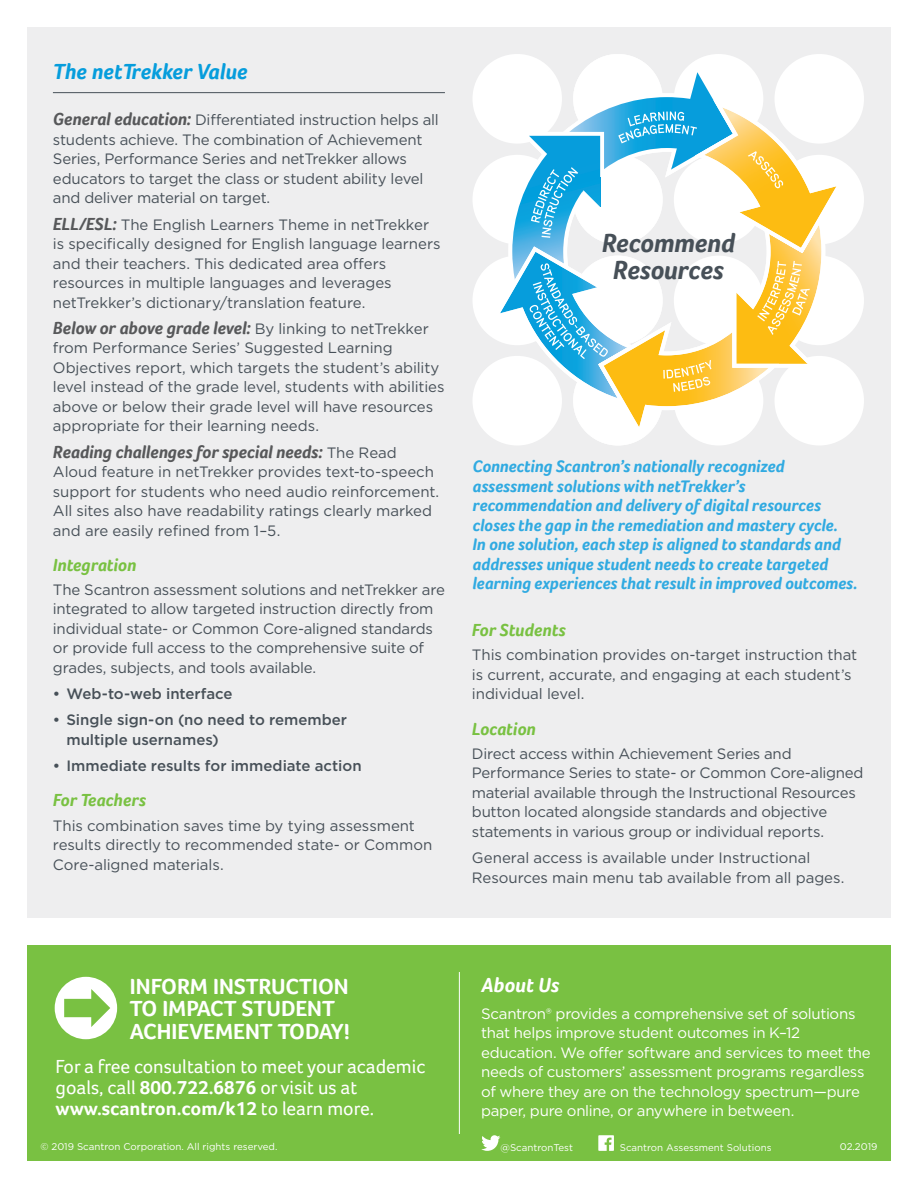
<style>
.page{position:relative;width:918px;height:1188px;background:#fff}
.page>*{position:absolute;margin:0;border:0;box-sizing:border-box;transform-origin:0 0}
.Body{font:italic 700 27px/27px "Foco";letter-spacing:-.01em;color:#475058;text-align:center}
.CTA_Headline{font:700 22.5px/22.5px "Foco";color:#fff}
.Body_Head_1_-_Underl{font:italic 700 22.5px "Foco";color:#069ddc}
.About_Us_Headline{font:italic 700 21px "Foco";color:#fff}
.CTA_Body{font:19.5px/21px "Foco";color:#fff}
.Body-2{font:italic 700 18px "Foco";letter-spacing:-.01em;color:#57585a}
.Body_Subhead_1{font:italic 700 18px "Foco";letter-spacing:-.005em;color:#79c142}
.Caption_-_Small{font:italic 700 17.25px/19.5px "Foco";letter-spacing:-.01em;color:#30aae1}
.Body-3{font:15px/19.5px "Gotham";letter-spacing:-.01em;color:#475058}
.About_Us_copy{font:15px/19.5px "Gotham";letter-spacing:-.02em;color:#fff}
.t1{font:500 15px/19.5px "Gotham";color:#475058}
.Copyright___Legal{font:9.75px "Gotham";color:#fff}
.Legal{font:9.75px "Gotham";color:#fff}
.Item_Number___PN{font:9.75px "Gotham";color:#fff}
.s1{font-family:"Foco";font-weight:700;font-style:italic;font-size:18px;color:#57585a}
.s2{font-family:"Gotham";font-weight:400;font-style:normal;font-size:15px;color:#475058}
.s3{font-weight:700}
</style>
<div class="page">
<div style="left:27px;top:27px;width:864px;height:891px;background:#eeeeef"></div>
<hr style="left:53px;top:92px;width:392px;height:1px;background:#475058">
<div style="left:674px;top:54px;width:89px;height:90px;background:#fff;border-radius:50%"></div>
<div style="left:674px;top:356px;width:89px;height:90px;background:#fff;border-radius:50%"></div>
<div style="left:775px;top:54px;width:89px;height:90px;background:#fff;border-radius:50%"></div>
<div style="left:775px;top:155px;width:89px;height:89px;background:#fff;border-radius:50%"></div>
<div style="left:775px;top:256px;width:89px;height:89px;background:#fff;border-radius:50%"></div>
<div style="left:775px;top:356px;width:89px;height:90px;background:#fff;border-radius:50%"></div>
<div style="left:472px;top:54px;width:90px;height:90px;background:#fff;border-radius:50%"></div>
<div style="left:472px;top:155px;width:90px;height:89px;background:#fff;border-radius:50%"></div>
<div style="left:472px;top:256px;width:90px;height:89px;background:#fff;border-radius:50%"></div>
<div style="left:472px;top:356px;width:90px;height:90px;background:#fff;border-radius:50%"></div>
<div style="left:573px;top:54px;width:90px;height:90px;background:#fff;border-radius:50%"></div>
<div style="left:573px;top:356px;width:90px;height:90px;background:#fff;border-radius:50%"></div>
<svg style="left:492px;top:65px;width:351px;height:372px"></svg>
<div style="left:27px;top:945px;width:864px;height:216px;background:#79c142"></div>
<hr style="left:459px;top:972px;width:1px;height:162px;background:#fff">
<svg style="left:55px;top:977px;width:62px;height:62px"></svg>
<svg style="left:481px;top:1135px;width:19px;height:16px"></svg>
<svg style="left:598px;top:1135px;width:16px;height:16px"></svg>
<p class="Body_Head_1_-_Underl" style="left:53px;top:58px;width:196px">The netTrekker Value</p>
<p class="Body-3" style="left:53px;top:110px;width:387px"><span class="s1">General education:</span> Differentiated instruction helps all students achieve. The combination of Achievement Series, Performance Series and netTrekker allows educators to target the class or student ability level and deliver material on target.</p>
<p class="Body-3" style="left:53px;top:214px;width:389px"><span class="s1">ELL/ESL:</span> The English Learners Theme in netTrekker is specifically designed for English language learners and their teachers. This dedicated area offers resources in multiple languages and leverages netTrekker’s dictionary/translation feature.</p>
<p class="Body-2" style="left:53px;top:317px;width:377px">Below or above grade level: <span class="s2">By linking to netTrekker</span></p>
<p class="Body-3" style="left:53px;top:338px;width:393px">from Performance Series’ Suggested Learning Objectives report, which targets the student’s ability level instead of the grade level, students with abilities above or below their grade level will have resources appropriate for their learning needs.</p>
<p class="Body-2" style="left:53px;top:441px;width:345px">Reading challenges for special needs: <span class="s2">The Read</span></p>
<p class="Body-3" style="left:53px;top:462px;width:388px">Aloud feature in netTrekker provides text-to-speech support for students who need audio reinforcement.<br>All sites also have readability ratings clearly marked and are easily refined from 1–5.</p>
<p class="Body_Subhead_1" style="left:53px;top:554px;width:85px">Integration</p>
<p class="Body-3" style="left:53px;top:580px;width:394px">The Scantron assessment solutions and netTrekker are integrated to allow targeted instruction directly from individual state- or Common Core-aligned standards or provide full access to the comprehensive suite of grades, subjects, and tools available.</p>
<p class="t1" style="left:53px;top:684px;width:181px">• Web-to-web interface</p>
<p class="t1" style="left:66px;top:710px;width:282px;text-indent:-14px">• Single sign-on (no need to remember multiple usernames)</p>
<p class="t1" style="left:53px;top:756px;width:310px">• Immediate results for immediate action</p>
<p class="Body_Subhead_1" style="left:53px;top:790px;width:95px">For Teachers</p>
<p class="Body-3" style="left:53px;top:815px;width:381px">This combination saves time by tying assessment results directly to recommended state- or Common<br>Core-aligned materials.</p>
<p class="Body" style="left:602px;top:229px;width:135px">Recommend<br>Resources</p>
<p class="Caption_-_Small" style="left:472px;top:457px;width:386px">Connecting Scantron’s nationally recognized assessment solutions with netTrekker’s recommendation and delivery of digital resources closes the gap in the remediation and mastery cycle.<br>In one solution, each step is aligned to standards and addresses unique student needs to create targeted learning experiences that result in improved outcomes.</p>
<p class="Body_Subhead_1" style="left:472px;top:619px;width:95px">For Students</p>
<p class="Body-3" style="left:472px;top:645px;width:387px">This combination provides on-target instruction that is current, accurate, and engaging at each student’s individual level.</p>
<p class="Body_Subhead_1" style="left:472px;top:718px;width:65px">Location</p>
<p class="Body-3" style="left:472px;top:744px;width:393px">Direct access within Achievement Series and Performance Series to state- or Common Core-aligned material available through the Instructional Resources button located alongside standards and objective statements in various group or individual reports.</p>
<p class="Body-3" style="left:472px;top:848px;width:374px">General access is available under Instructional<br>Resources main menu tab available from all pages.</p>
<p class="About_Us_Headline" style="left:481px;top:973px;width:80px">About Us</p>
<p class="About_Us_copy" style="left:481px;top:1003px;width:391px">Scantron® provides a comprehensive set of solutions that helps improve student outcomes in K–12 education. We offer software and services to meet the needs of customers’ assessment programs regardless of where they are on the technology spectrum—pure paper, pure online, or anywhere in between.</p>
<p class="Legal" style="left:500px;top:1141px;width:74px">@ScantronTest</p>
<p class="Legal" style="left:620px;top:1141px;width:153px">Scantron Assessment Solutions</p>
<p class="CTA_Headline" style="left:130px;top:974px;width:222px">INFORM INSTRUCTION<br>TO IMPACT STUDENT<br>ACHIEVEMENT TODAY!</p>
<p class="CTA_Body" style="left:56px;top:1056px;width:371px">For a free consultation to meet your academic goals, call <span class="s3">800.722.6876</span> or visit us at <span class="s3">www.scantron.com/k12</span> to learn more.</p>
<p class="Copyright___Legal" style="left:40px;top:1141px;width:239px">© 2019 Scantron Corporation. All rights reserved.</p>
<p class="Item_Number___PN" style="left:840px;top:1141px;width:39px">02.2019</p>
</div>
